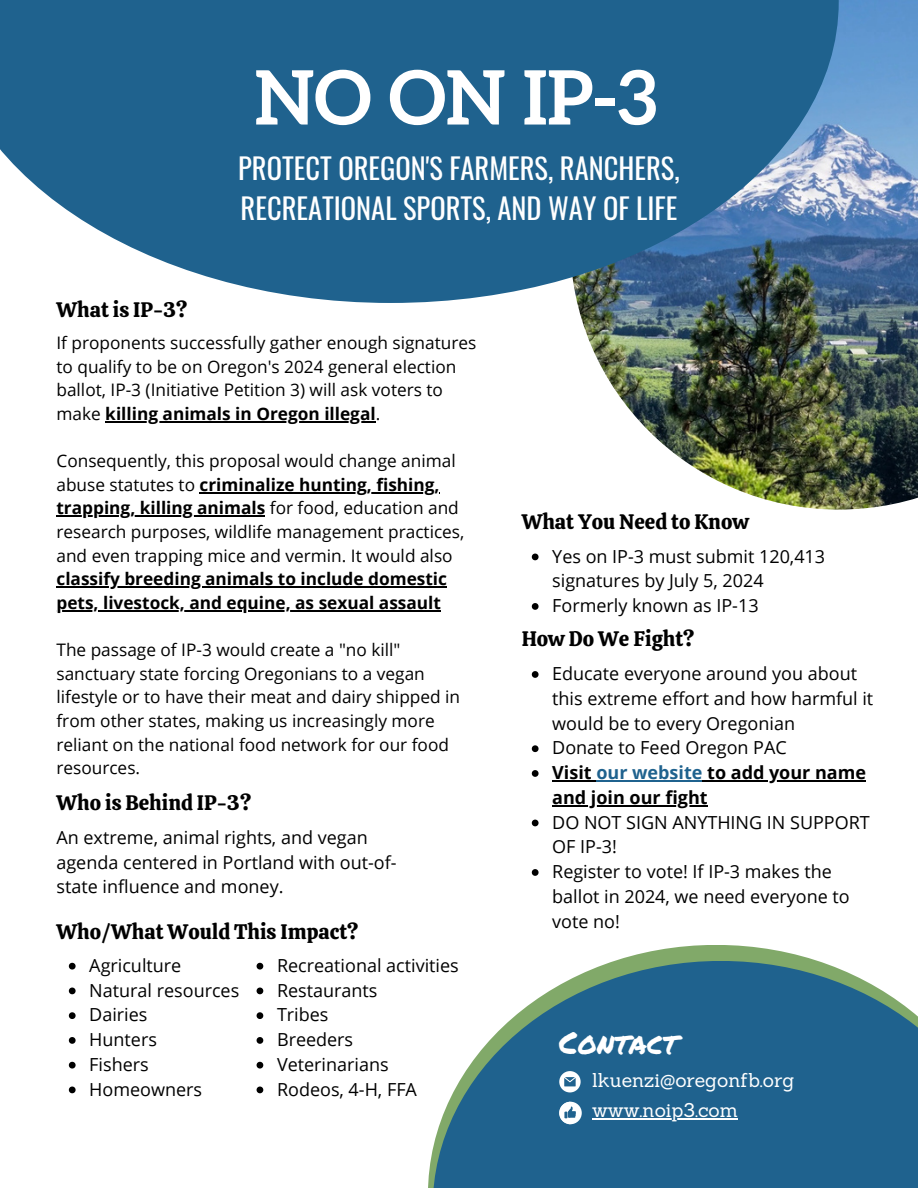
<style>
.page{position:relative;width:918px;height:1188px;background:#fff}
.page>*{position:absolute;margin:0;border:0;box-sizing:border-box;transform-origin:0 0}
.t1{font:700 75px "Aleo";color:#fff}
.t2{font:30.6px "Permanent Marker";color:#fff}
.t3{font:28.5px/39.3px "Oswald";color:#fff}
.t4{font:20.85px "Calistoga";color:#000}
.t5{font:19.5px "Sanchez";color:#fff}
.t6{font:18px/24.8px "Open Sans";color:#000}
.t7{font:700 18px/24.8px "Open Sans";color:#000}
.t8{font:17.25px/23.7px "Open Sans";color:#000}
.s1{font-weight:700}
.s2{color:#1f628e}
</style>
<div class="page">
<svg style="left:428px;top:945px;width:390px;height:243px"></svg>
<svg style="left:433px;top:961px;width:485px;height:227px;background:#40799a"></svg>
<svg style="left:559px;top:1071px;width:22px;height:21px"></svg>
<div style="left:559px;top:1102px;width:23px;height:22px;background:#fff;border-radius:50%"></div>
<svg style="left:559px;top:1102px;width:17px;height:22px"></svg>
<img style="left:577px;top:0;width:341px;height:510px">
<svg style="left:0;top:0;width:839px;height:303px;background:#367097"></svg>
<hr style="left:105px;top:421px;width:271px;height:1px;background:#000">
<hr style="left:200px;top:492px;width:240px;height:1px;background:#000">
<hr style="left:56px;top:516px;width:209px;height:1px;background:#000">
<hr style="left:56px;top:586px;width:391px;height:2px;background:#000">
<hr style="left:56px;top:610px;width:385px;height:1px;background:#000">
<svg style="left:532px;top:554px;width:7px;height:6px"></svg>
<svg style="left:532px;top:603px;width:7px;height:7px"></svg>
<hr style="left:592px;top:1118px;width:146px;height:2px;background:#fff">
<svg style="left:532px;top:671px;width:7px;height:7px"></svg>
<svg style="left:532px;top:745px;width:7px;height:7px"></svg>
<svg style="left:532px;top:770px;width:7px;height:7px"></svg>
<hr style="left:552px;top:780px;width:44px;height:1px;background:#000">
<hr style="left:596px;top:780px;width:107px;height:1px;background:#1f628e">
<hr style="left:703px;top:780px;width:163px;height:1px;background:#000">
<hr style="left:552px;top:805px;width:156px;height:1px;background:#000">
<svg style="left:532px;top:820px;width:7px;height:6px"></svg>
<svg style="left:532px;top:869px;width:7px;height:7px"></svg>
<svg style="left:69px;top:963px;width:7px;height:7px"></svg>
<svg style="left:69px;top:988px;width:7px;height:6px"></svg>
<svg style="left:69px;top:1012px;width:7px;height:7px"></svg>
<svg style="left:69px;top:1037px;width:7px;height:7px"></svg>
<svg style="left:69px;top:1062px;width:7px;height:7px"></svg>
<svg style="left:69px;top:1087px;width:7px;height:6px"></svg>
<svg style="left:257px;top:963px;width:6px;height:7px"></svg>
<svg style="left:257px;top:988px;width:6px;height:6px"></svg>
<svg style="left:257px;top:1012px;width:6px;height:7px"></svg>
<svg style="left:257px;top:1037px;width:6px;height:7px"></svg>
<svg style="left:257px;top:1062px;width:6px;height:7px"></svg>
<svg style="left:257px;top:1087px;width:6px;height:6px"></svg>
<p class="t1" style="left:255px;top:54px;width:404px">NO ON IP-3</p>
<p class="t4" style="left:56px;top:297px;width:132px">What is IP-3?</p>
<p class="t3" style="left:238px;top:148px;width:443px">PROTECT OREGON'S FARMERS, RANCHERS,<br>RECREATIONAL SPORTS, AND WAY OF LIFE</p>
<p class="t8" style="left:56px;top:331px;width:421px">If proponents successfully gather enough signatures to qualify to be on Oregon's 2024 general election ballot, IP-3 (Initiative Petition 3) will ask voters to make <span class="s1">killing animals in Oregon illegal</span>.</p>
<p class="t8" style="left:56px;top:449px;width:409px">Consequently, this proposal would change animal abuse statutes to <span class="s1">criminalize hunting, fishing, trapping, killing animals</span> for food, education and research purposes, wildlife management practices, and even trapping mice and vermin. It would also <span class="s1">classify breeding animals to include domestic pets, livestock, and equine, as sexual assault</span></p>
<p class="t8" style="left:56px;top:638px;width:345px">The passage of IP-3 would create a "no kill"</p>
<p class="t8" style="left:56px;top:661px;width:405px">sanctuary state forcing Oregonians to a vegan lifestyle or to have their meat and dairy shipped in from other states, making us increasingly more reliant on the national food network for our food resources.</p>
<p class="t4" style="left:56px;top:789px;width:196px">Who is Behind IP-3?</p>
<p class="t6" style="left:56px;top:824px;width:342px">An extreme, animal rights, and vegan agenda centered in Portland with out-of&shy;state influence and money.</p>
<p class="t4" style="left:56px;top:918px;width:303px">Who/What Would This Impact?</p>
<p class="t6" style="left:89px;top:952px;width:94px">Agriculture</p>
<p class="t6" style="left:89px;top:977px;width:152px">Natural resources</p>
<p class="t6" style="left:89px;top:1002px;width:60px">Dairies</p>
<p class="t6" style="left:89px;top:1027px;width:69px">Hunters</p>
<p class="t6" style="left:89px;top:1051px;width:61px">Fishers</p>
<p class="t6" style="left:89px;top:1076px;width:114px">Homeowners</p>
<p class="t6" style="left:277px;top:952px;width:183px">Recreational activities</p>
<p class="t6" style="left:277px;top:977px;width:102px">Restaurants</p>
<p class="t6" style="left:277px;top:1002px;width:53px">Tribes</p>
<p class="t6" style="left:277px;top:1027px;width:78px">Breeders</p>
<p class="t6" style="left:277px;top:1051px;width:113px">Veterinarians</p>
<p class="t6" style="left:277px;top:1076px;width:141px">Rodeos, 4-H, FFA</p>
<p class="t4" style="left:522px;top:508px;width:229px">What You Need to Know</p>
<p class="t6" style="left:552px;top:543px;width:274px">Yes on IP-3 must submit 120,413 signatures by July 5, 2024</p>
<p class="t6" style="left:552px;top:593px;width:208px">Formerly known as IP-13</p>
<p class="t4" style="left:522px;top:625px;width:174px">How Do We Fight?</p>
<p class="t6" style="left:552px;top:661px;width:323px">Educate everyone around you about this extreme effort and how harmful it would be to every Oregonian</p>
<p class="t6" style="left:552px;top:735px;width:236px">Donate to Feed Oregon PAC</p>
<p class="t7" style="left:552px;top:760px;width:315px">Visit <span class="s2">our website</span> to add your name and join our fight</p>
<p class="t6" style="left:552px;top:809px;width:319px">DO NOT SIGN ANYTHING IN SUPPORT<br>OF IP-3!</p>
<p class="t6" style="left:552px;top:859px;width:299px">Register to vote! If IP-3 makes the ballot in 2024, we need everyone to vote no!</p>
<p class="t2" style="left:559px;top:1020px;width:120px">Contact</p>
<p class="t5" style="left:592px;top:1067px;width:204px">lkuenzi@oregonfb.org</p>
<p class="t5" style="left:592px;top:1098px;width:147px">www.noip3.com</p>
</div>
